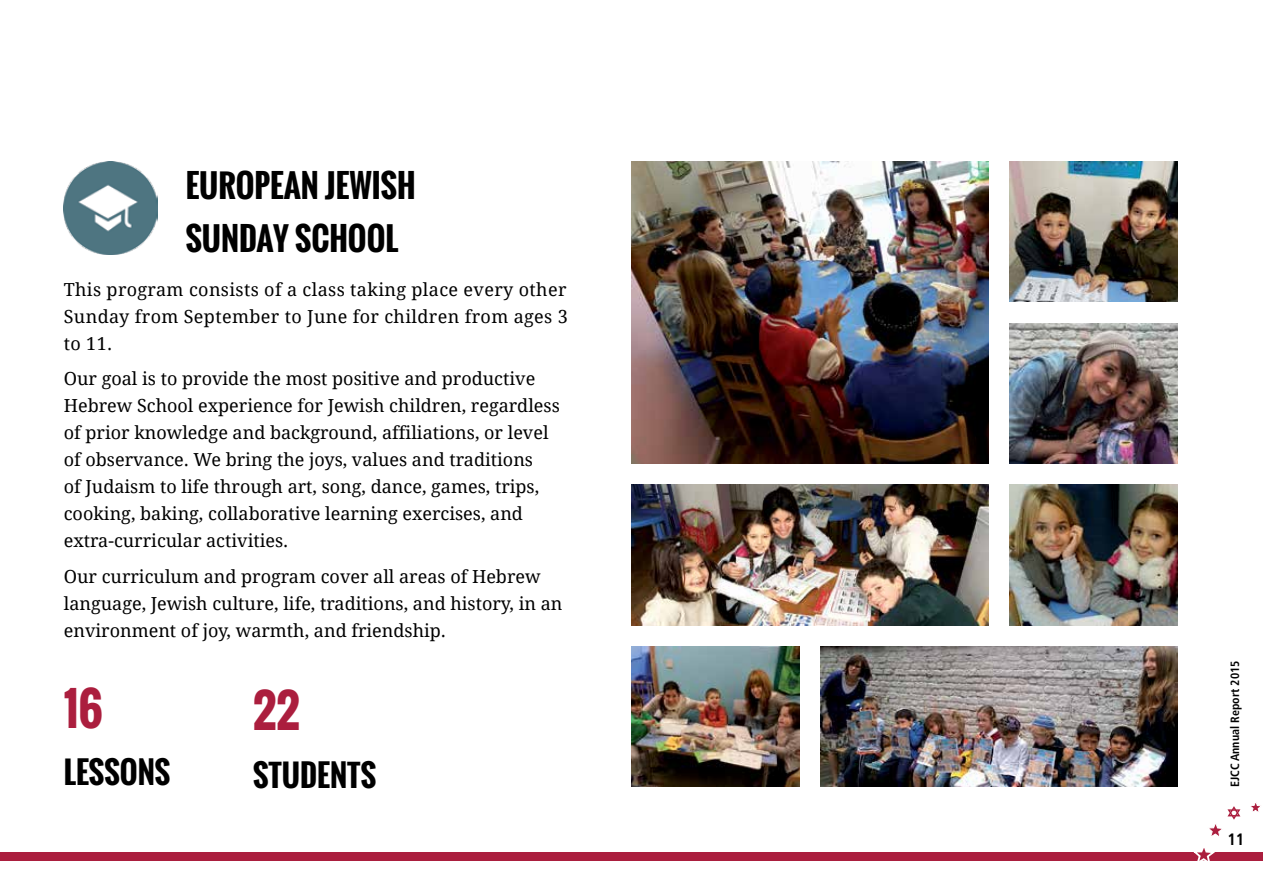
<style>
.page{position:relative;width:1263px;height:893px;background:#fff}
.page>*{position:absolute;margin:0;border:0;box-sizing:border-box;transform-origin:0 0}
.t1{font:700 45px "Oswald";color:#ab1e3e}
.t2{font:700 31.5px/52.5px "Oswald";color:#000}
.t3{font:700 30px "Oswald";color:#000}
.t4{font:18px/27px "Droid Serif";color:#000}
.t5{font:700 condensed 16.5px "Frutiger LT Std";color:#000}
.t6{font:700 condensed 12px "Frutiger LT Std";color:#000}
</style>
<div class="page">
<div style="left:0;top:853px;width:1263px;height:8px;background:#ab1e3e"></div>
<svg style="left:1189px;top:806px;width:51px;height:55px"></svg>
<svg style="left:1251px;top:802px;width:10px;height:10px"></svg>
<img style="left:631px;top:162px;width:358px;height:301px">
<img style="left:1010px;top:323px;width:168px;height:140px">
<img style="left:1010px;top:485px;width:168px;height:140px">
<img style="left:1010px;top:162px;width:168px;height:140px">
<img style="left:631px;top:485px;width:358px;height:140px">
<img style="left:631px;top:646px;width:168px;height:141px">
<img style="left:821px;top:646px;width:357px;height:141px">
<img style="left:64px;top:162px;width:93px;height:93px">
<h2 class="t2" style="left:186px;top:160px;width:201px;text-indent:98px">AN JEWISH<br>SUNDAY SCHOO</h2>
<h2 class="t2" style="left:186px;top:160px;width:32px">EUROPE</h2>
<h2 class="t2" style="left:385px;top:212px;width:14px">L</h2>
<p class="t4" style="left:64px;top:276px;width:506px;text-align:justify">This program consists of a class taking place every other Sunday from September to June for children from ages 3 to 11.</p>
<p class="t4" style="left:64px;top:365px;width:497px">Our goal is to provide the most positive and productive Hebrew School experience for Jewish children, regardless of prior knowledge and background, affiliations, or level of observance. We bring the joys, values and traditions<br>of Judaism to life through art, song, dance, games, trips, cooking, baking, collaborative learning exercises, and extra-curricular activities.</p>
<p class="t4" style="left:64px;top:563px;width:500px">Our curriculum and program cover all areas of Hebrew language, Jewish culture, life, traditions, and history, in an environment of joy, warmth, and friendship.</p>
<h1 class="t1" style="left:64px;top:675px;width:41px">16</h1>
<h3 class="t3" style="left:64px;top:750px;width:29px">LESSONS</h3>
<h1 class="t1" style="left:253px;top:677px;width:48px">22</h1>
<h3 class="t3" style="left:253px;top:752px;width:17px">STUDENTS</h3>
<p class="t6" style="left:1228px;top:787px;width:128px;rotate:-90deg">EJCC Annual Report 2015</p>
<p class="t5" style="left:1227px;top:829px;width:19px">11</p>
</div>
